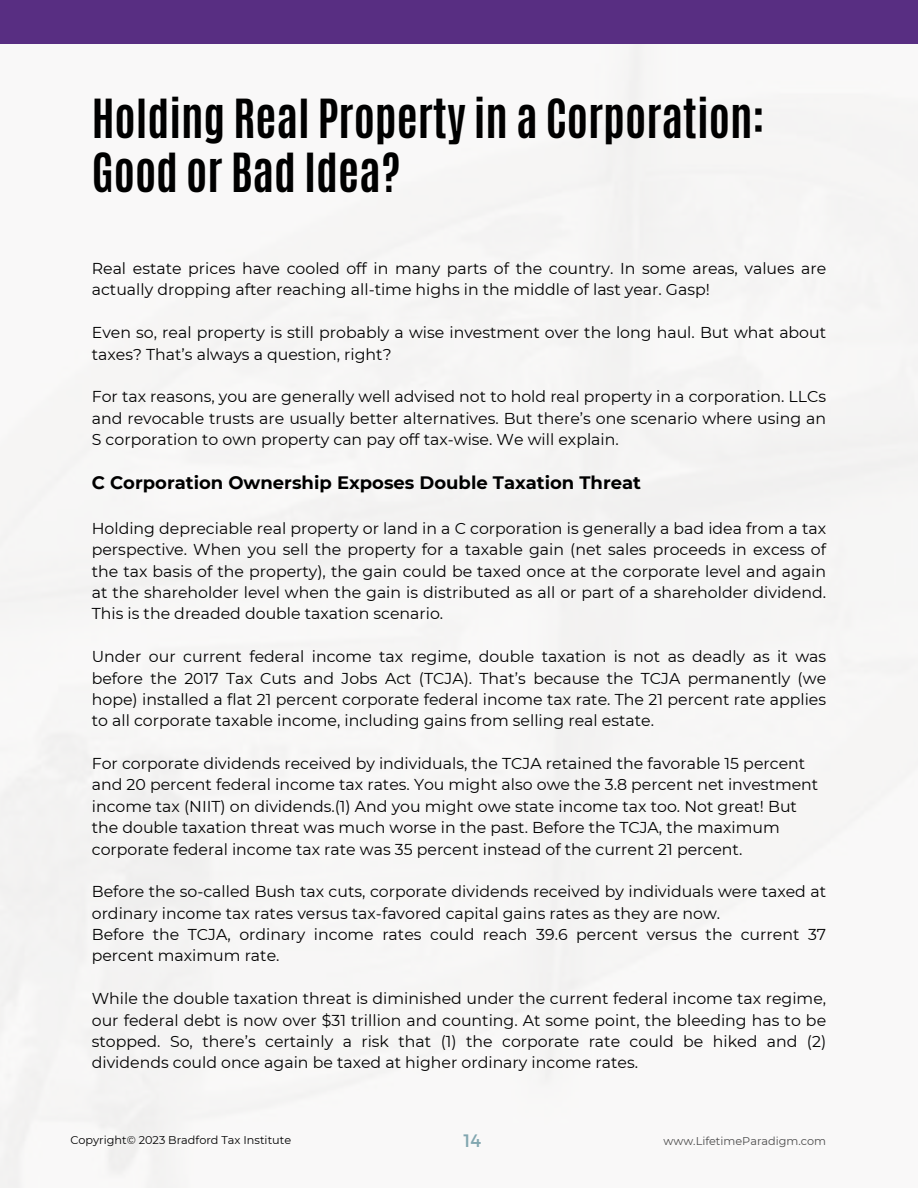
<style>
.page{position:relative;width:918px;height:1188px;background:#fff}
.page>*{position:absolute;margin:0;border:0;box-sizing:border-box;transform-origin:0 0}
.t1{font:700 45px/54px "Antonio";color:#000}
.t2{font:700 18px "Montserrat";color:#000}
.t3{font:18px "Montserrat";color:#4d8290}
.t4{font:15.75px/21.3px "Montserrat";color:#000}
.t5{font:11.25px "Montserrat";color:#000}
</style>
<div class="page">
<div style="left:0;top:0;width:918px;height:44px;background:#582e82"></div>
<h1 class="t1" style="left:92px;top:92px;width:674px">Holding Real Property in a Corporation:<br>Good or Bad Idea?</h1>
<p class="t4" style="left:92px;top:258px;width:736px">Real estate prices have cooled off in many parts of the country. In some areas, values are actually dropping after reaching all-time highs in the middle of last year. Gasp!</p>
<p class="t4" style="left:92px;top:322px;width:736px">Even so, real property is still probably a wise investment over the long haul. But what about taxes? That’s always a question, right?</p>
<p class="t4" style="left:92px;top:386px;width:736px;text-align:justify">For tax reasons, you are generally well advised not to hold real property in a corporation. LLCs and revocable trusts are usually better alternatives. But there’s one scenario where using an S corporation to own property can pay off tax-wise. We will explain.</p>
<p class="t2" style="left:92px;top:472px;width:551px">C Corporation Ownership Exposes Double Taxation Threat</p>
<p class="t4" style="left:92px;top:518px;width:736px;text-align:justify">Holding depreciable real property or land in a C corporation is generally a bad idea from a tax perspective. When you sell the property for a taxable gain (net sales proceeds in excess of the tax basis of the property), the gain could be taxed once at the corporate level and again at the shareholder level when the gain is distributed as all or part of a shareholder dividend.<br>This is the dreaded double taxation scenario.</p>
<p class="t4" style="left:92px;top:646px;width:736px;text-align:justify">Under our current federal income tax regime, double taxation is not as deadly as it was before the 2017 Tax Cuts and Jobs Act (TCJA). That’s because the TCJA permanently (we hope) installed a flat 21 percent corporate federal income tax rate. The 21 percent rate applies to all corporate taxable income, including gains from selling real estate.</p>
<p class="t4" style="left:92px;top:753px;width:728px">For corporate dividends received by individuals, the TCJA retained the favorable 15 percent and 20 percent federal income tax rates. You might also owe the 3.8 percent net investment income tax (NIIT) on dividends.(1) And you might owe state income tax too. Not great! But the double taxation threat was much worse in the past. Before the TCJA, the maximum corporate federal income tax rate was 35 percent instead of the current 21 percent.</p>
<p class="t4" style="left:92px;top:881px;width:736px">Before the so-called Bush tax cuts, corporate dividends received by individuals were taxed at ordinary income tax rates versus tax-favored capital gains rates as they are now.<br>Before the TCJA, ordinary income rates could reach 39.6 percent versus the current 37 percent maximum rate.</p>
<p class="t4" style="left:92px;top:988px;width:736px;text-align:justify">While the double taxation threat is diminished under the current federal income tax regime, our federal debt is now over $31 trillion and counting. At some point, the bleeding has to be stopped. So, there’s certainly a risk that (1) the corporate rate could be hiked and (2) dividends could once again be taxed at higher ordinary income rates.</p>
<p class="t5" style="left:70px;top:1134px;width:222px">Copyright© 2023 Bradford Tax Institute</p>
<p class="t3" style="left:464px;top:1129px;width:19px">14</p>
<p class="t5" style="left:664px;top:1134px;width:164px">www.LifetimeParadigm.com</p>
</div>
